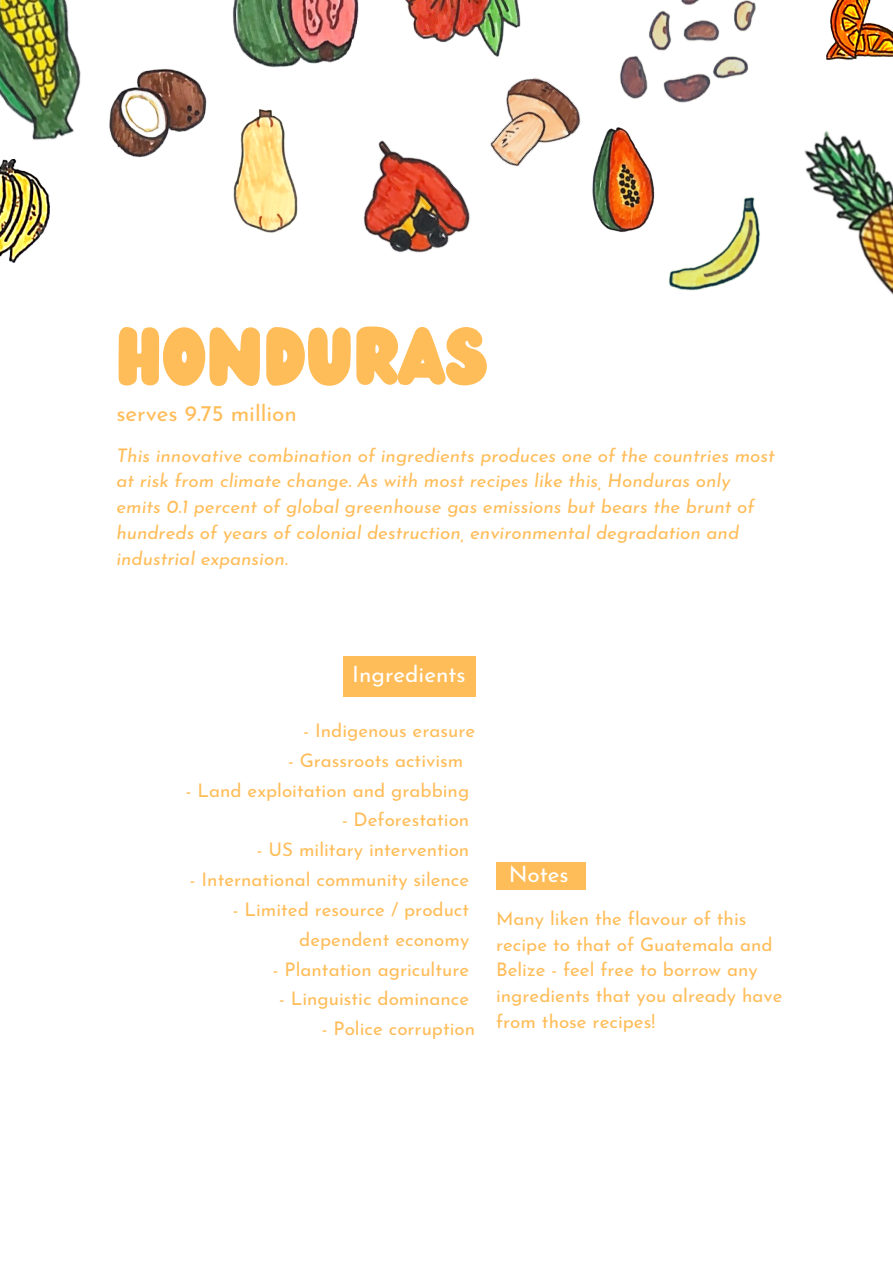
<style>
.page{position:relative;width:893px;height:1263px;background:#fff}
.page>*{position:absolute;margin:0;border:0;box-sizing:border-box;transform-origin:0 0}
.t1{font:71.1px "Wedges";color:#ffbd59}
.t2{font:22.5px "Josefin Sans";color:#ffbd59}
.t3{font:22.5px "Josefin Sans";color:#fff}
.t4{font:18.75px/25.9px "Josefin Sans";color:#ffbd59}
.t5{font:italic 18.75px/25.9px "Josefin Sans";color:#ffbd59}
</style>
<div class="page">
<div style="left:343px;top:657px;width:132px;height:40px;background:#ffbd59"></div>
<div style="left:496px;top:862px;width:89px;height:28px;background:#ffbd59"></div>
<img style="left:490px;top:78px;width:91px;height:89px">
<img style="left:620px;top:3px;width:136px;height:99px">
<img style="left:363px;top:140px;width:107px;height:113px">
<img style="left:654px;top:0;width:101px;height:69px">
<img style="left:0;top:0;width:81px;height:140px">
<img style="left:233px;top:0;width:126px;height:68px">
<img style="left:109px;top:68px;width:98px;height:90px">
<img style="left:578px;top:122px;width:77px;height:111px">
<img style="left:804px;top:131px;width:89px;height:164px">
<img style="left:233px;top:109px;width:65px;height:124px">
<img style="left:0;top:159px;width:50px;height:104px">
<img style="left:826px;top:0;width:67px;height:60px">
<img style="left:669px;top:197px;width:91px;height:94px">
<img style="left:405px;top:0;width:116px;height:57px">
<p class="t1" style="left:116px;top:304px;width:373px">HONDURAS</p>
<p class="t2" style="left:116px;top:404px;width:182px">serves 9.75 million</p>
<p class="t5" style="left:116px;top:444px;width:660px">This innovative combination of ingredients produces one of the countries most at risk from climate change. As with most recipes like this, Honduras only emits 0.1 percent of global greenhouse gas emissions but bears the brunt of hundreds of years of colonial destruction, environmental degradation and industrial expansion.</p>
<p class="t3" style="left:352px;top:665px;width:115px">Ingredients</p>
<p class="t4" style="left:303px;top:719px;width:173px">- Indigenous erasure</p>
<p class="t4" style="left:288px;top:749px;width:177px">- Grassroots activism</p>
<p class="t4" style="left:186px;top:779px;width:285px">- Land exploitation and grabbing</p>
<p class="t4" style="left:342px;top:809px;width:129px">- Deforestation</p>
<p class="t4" style="left:257px;top:838px;width:214px">- US military intervention</p>
<p class="t4" style="left:190px;top:868px;width:281px">- International community silence</p>
<p class="t4" style="left:233px;top:898px;width:238px">- Limited resource / product</p>
<p class="t4" style="left:299px;top:928px;width:171px">dependent economy</p>
<p class="t4" style="left:273px;top:958px;width:198px">- Plantation agriculture</p>
<p class="t4" style="left:279px;top:988px;width:192px">- Linguistic dominance</p>
<p class="t4" style="left:322px;top:1017px;width:155px">- Police corruption</p>
<p class="t3" style="left:508px;top:865px;width:62px">Notes</p>
<p class="t4" style="left:496px;top:907px;width:288px">Many liken the flavour of this recipe to that of Guatemala and<br>Belize - feel free to borrow any ingredients that you already have from those recipes!</p>
</div>
